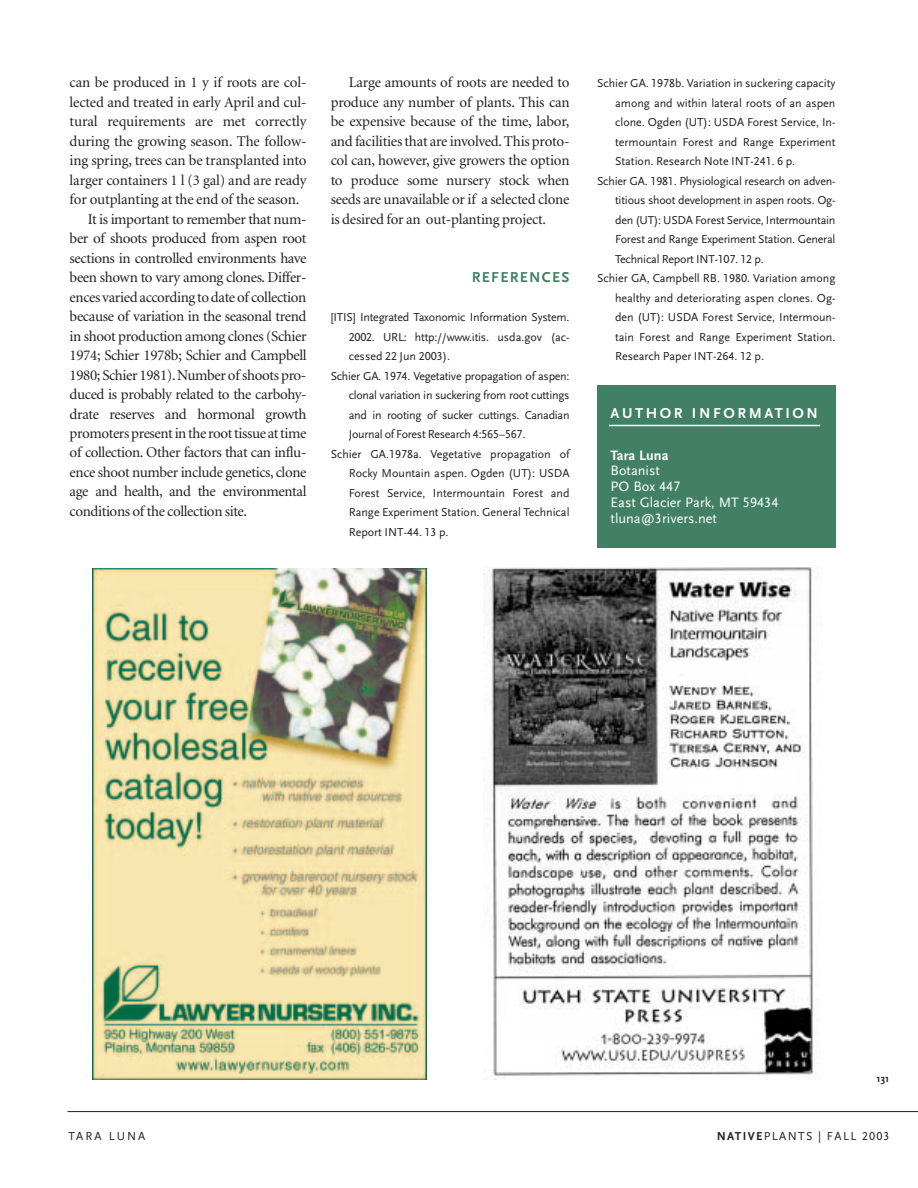
<style>
.page{position:relative;width:918px;height:1188px;background:#fff}
.page>*{position:absolute;margin:0;border:0;box-sizing:border-box;transform-origin:0 0}
.t1{font:15px/19.5px "Minion";letter-spacing:-.025em;color:#231f20;text-align:justify}
.t2{font:700 15px "Scala Sans";letter-spacing:.17em;color:#fff}
.t3{font:700 15px "Scala Sans";letter-spacing:.085em;color:#428065}
.t4{font:14.25px/15.8px "Scala Sans";color:#fff}
.t5{font:700 14.25px "Scala Sans";color:#fff}
.t6{font:12px "Scala Sans";color:#231f20}
.t7{font:12px "Scala Sans";letter-spacing:-.025em;color:#231f20}
.t8{font:12px "Scala Sans";letter-spacing:.115em;color:#231f20}
.t9{font:12px "Scala Sans";letter-spacing:.17em;color:#231f20}
.t10{font:700 10.5px "Scala Sans";color:#231f20}
.s1{font-family:"Scala Sans Caps"}
.s2{font-weight:700}
</style>
<div class="page">
<hr style="left:68px;top:1111px;width:850px;height:1px;background:#231f20">
<img style="left:92px;top:568px;width:335px;height:512px">
<img style="left:483px;top:567px;width:335px;height:513px">
<div style="left:597px;top:386px;width:238px;height:162px;background:#428065"></div>
<hr style="left:609px;top:425px;width:211px;height:1px;background:#fff">
<p class="t1" style="left:70px;top:74px;width:238px">can be produced in 1 y if roots are col-</p>
<p class="t1" style="left:70px;top:93px;width:238px">lected and treated in early April and cul-</p>
<p class="t1" style="left:70px;top:113px;width:238px">tural requirements are met correctly</p>
<p class="t1" style="left:70px;top:132px;width:238px">during the growing season. The follow-</p>
<p class="t1" style="left:70px;top:152px;width:238px">ing spring, trees can be transplanted into</p>
<p class="t1" style="left:70px;top:171px;width:238px">larger containers 1 l (3 gal) and are ready</p>
<p class="t1" style="left:70px;top:191px;width:231px">for outplanting at the end of the season.</p>
<p class="t1" style="left:88px;top:210px;width:220px">It is important to remember that num-</p>
<p class="t1" style="left:70px;top:230px;width:238px">ber of shoots produced from aspen root</p>
<p class="t1" style="left:70px;top:249px;width:238px">sections in controlled environments have</p>
<p class="t1" style="left:70px;top:269px;width:238px">been shown to vary among clones. Differ-</p>
<p class="t1" style="left:70px;top:288px;width:238px">ences varied according to date of collection</p>
<p class="t1" style="left:70px;top:308px;width:238px">because of variation in the seasonal trend</p>
<p class="t1" style="left:70px;top:327px;width:238px">in shoot production among clones (Schier</p>
<p class="t1" style="left:70px;top:347px;width:238px">1974; Schier 1978b; Schier and Campbell</p>
<p class="t1" style="left:70px;top:366px;width:238px">1980; Schier 1981).Number of shoots pro-</p>
<p class="t1" style="left:70px;top:386px;width:238px">duced is probably related to the carbohy-</p>
<p class="t1" style="left:70px;top:405px;width:238px">drate reserves and hormonal growth</p>
<p class="t1" style="left:70px;top:425px;width:238px">promoters present in the root tissue at time</p>
<p class="t1" style="left:70px;top:444px;width:238px">of collection. Other factors that can influ-</p>
<p class="t1" style="left:70px;top:464px;width:238px">ence shoot number include genetics, clone</p>
<p class="t1" style="left:70px;top:483px;width:238px">age and health, and the environmental</p>
<p class="t1" style="left:70px;top:503px;width:179px">conditions of the collection site.</p>
<p class="t1" style="left:331px;top:74px;width:240px;text-indent:18px">Large amounts of roots are needed to produce any number of plants. This can be expensive because of the time, labor, and facilities that are involved. This proto&shy;col can, however, give growers the option to produce some nursery stock when seeds are unavailable or if a selected clone is desired for an out-planting project.</p>
<p class="t3" style="left:472px;top:271px;width:99px">REFERENCES</p>
<p class="t6" style="left:331px;top:312px;width:240px">[ITIS] Integrated Taxonomic Information System.</p>
<p class="t6" style="left:349px;top:332px;width:222px"><span class="s1">2002</span>. URL: http://www.itis. usda.gov (ac-</p>
<p class="t6" style="left:349px;top:351px;width:103px">cessed <span class="s1">22</span> Jun <span class="s1">2003</span>).</p>
<p class="t7" style="left:331px;top:371px;width:240px">Schier GA. <span class="s1">1974</span>. Vegetative propagation of aspen:</p>
<p class="t7" style="left:349px;top:390px;width:222px">clonal variation in suckering from root cuttings</p>
<p class="t7" style="left:349px;top:410px;width:222px">and in rooting of sucker cuttings. Canadian</p>
<p class="t7" style="left:349px;top:429px;width:178px">Journal of Forest Research <span class="s1">4:565</span>–<span class="s1">567</span>.</p>
<p class="t6" style="left:331px;top:449px;width:240px">Schier GA.<span class="s1">1978</span>a. Vegetative propagation of</p>
<p class="t6" style="left:349px;top:468px;width:222px">Rocky Mountain aspen. Ogden (UT): USDA</p>
<p class="t6" style="left:349px;top:488px;width:222px">Forest Service, Intermountain Forest and</p>
<p class="t6" style="left:349px;top:507px;width:222px">Range Experiment Station. General Technical</p>
<p class="t6" style="left:349px;top:527px;width:101px">Report INT-<span class="s1">44. 13</span> p.</p>
<p class="t6" style="left:597px;top:78px;width:240px">Schier GA. <span class="s1">1978</span>b. Variation in suckering capacity</p>
<p class="t6" style="left:615px;top:98px;width:222px">among and within lateral roots of an aspen</p>
<p class="t6" style="left:615px;top:117px;width:222px">clone. Ogden (UT): USDA Forest Service, In-</p>
<p class="t6" style="left:615px;top:137px;width:222px">termountain Forest and Range Experiment</p>
<p class="t6" style="left:615px;top:156px;width:182px">Station. Research Note INT-<span class="s1">241. 6</span> p.</p>
<p class="t6" style="left:597px;top:176px;width:240px">Schier GA. <span class="s1">1981</span>. Physiological research on adven-</p>
<p class="t6" style="left:615px;top:195px;width:222px">titious shoot development in aspen roots. Og-</p>
<p class="t6" style="left:615px;top:215px;width:222px">den (UT): USDA Forest Service, Intermountain</p>
<p class="t6" style="left:615px;top:234px;width:222px">Forest and Range Experiment Station. General</p>
<p class="t6" style="left:615px;top:254px;width:150px">Technical Report INT-<span class="s1">107. 12</span> p.</p>
<p class="t6" style="left:597px;top:273px;width:240px">Schier GA, Campbell RB. <span class="s1">1980</span>. Variation among</p>
<p class="t6" style="left:615px;top:293px;width:222px">healthy and deteriorating aspen clones. Og-</p>
<p class="t6" style="left:615px;top:312px;width:222px">den (UT): USDA Forest Service, Intermoun-</p>
<p class="t6" style="left:615px;top:332px;width:222px">tain Forest and Range Experiment Station.</p>
<p class="t6" style="left:615px;top:351px;width:150px">Research Paper INT-<span class="s1">264. 12</span> p.</p>
<p class="t2" style="left:611px;top:407px;width:209px">AUTHOR INFORMATION</p>
<p class="t5" style="left:611px;top:449px;width:59px">Tara Luna</p>
<p class="t4" style="left:611px;top:464px;width:169px">Botanist<br>PO Box <span class="s1">447<br></span>East Glacier Park, MT <span class="s1">59434 </span>tluna@<span class="s1">3</span>rivers.net</p>
<p class="t10" style="left:877px;top:1074px;width:14px">131</p>
<p class="t9" style="left:69px;top:1131px;width:78px">TARA LUNA</p>
<p class="t8" style="left:717px;top:1131px;width:174px"><span class="s2">NATIVE</span>PLANTS | FALL <span class="s1">2003</span></p>
</div>
